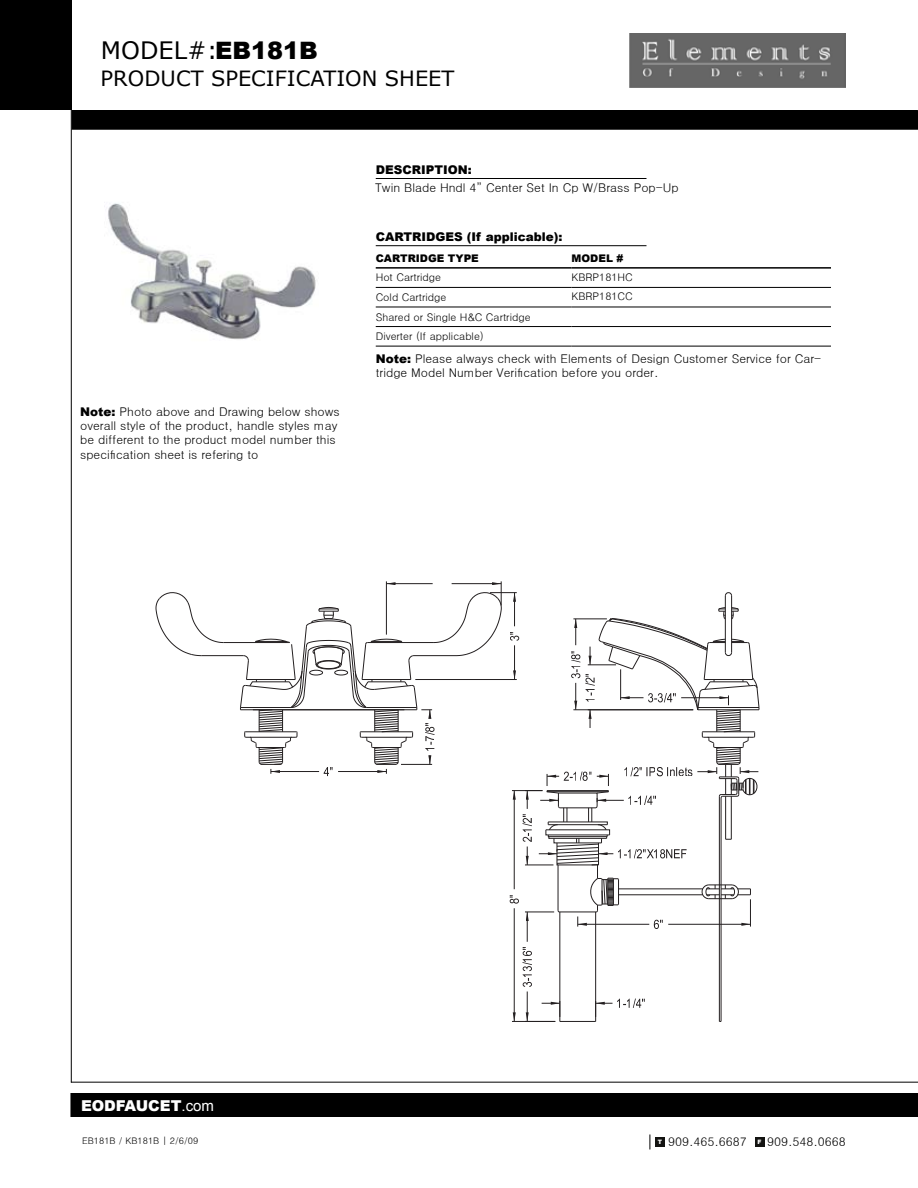
<style>
.page{position:relative;width:918px;height:1188px;background:#fff}
.page>*{position:absolute;margin:0;border:0;box-sizing:border-box;transform-origin:0 0}
.t1{font:24px "Verdana";color:#000}
.t2{font:21px "Verdana";color:#000}
.t3{font:900 15px "Arial";color:#fff}
.t4{font:12px/14.4px "Dotum";color:#000}
.t5{font:900 12px "Arial";color:#000}
.t6{font:10.5px/19.5px "Dotum";color:#000}
.t7{font:900 10.5px "Arial";color:#000}
.t8{font:9px "Dotum";color:#000}
.t9{font:900 6px "Arial";color:#fff}
.s1{font-family:"Arial";font-weight:900}
.s2{font-weight:400}
</style>
<div class="page">
<svg style="left:650px;top:1134px;width:1px;height:15px"></svg>
<div style="left:655px;top:1137px;width:10px;height:9px;background:#131311"></div>
<div style="left:755px;top:1137px;width:9px;height:9px;background:#131311"></div>
<div style="left:0;top:0;width:72px;height:110px;background:#000"></div>
<hr style="left:71px;top:87px;width:1px;height:996px;background:#000">
<div style="left:71px;top:1094px;width:846px;height:22px;background:#000"></div>
<div style="left:70px;top:1093px;width:848px;height:24px;border:2px solid #000"></div>
<hr style="left:71px;top:1082px;width:847px;height:1px;background:#000">
<img style="left:630px;top:33px;width:216px;height:54px">
<div style="left:72px;top:111px;width:845px;height:18px;background:#000"></div>
<div style="left:72px;top:110px;width:846px;height:20px;border:2px solid #000"></div>
<hr style="left:376px;top:178px;width:270px;height:1px;background:#000">
<hr style="left:376px;top:245px;width:270px;height:1px;background:#000">
<hr style="left:376px;top:267px;width:196px;height:2px;background:#000">
<hr style="left:572px;top:267px;width:259px;height:2px;background:#000">
<hr style="left:376px;top:287px;width:196px;height:1px;background:#000">
<hr style="left:572px;top:287px;width:259px;height:1px;background:#000">
<hr style="left:376px;top:307px;width:196px;height:1px;background:#000">
<hr style="left:572px;top:307px;width:259px;height:1px;background:#000">
<hr style="left:376px;top:326px;width:196px;height:1px;background:#000">
<hr style="left:572px;top:326px;width:259px;height:1px;background:#000">
<hr style="left:376px;top:346px;width:196px;height:1px;background:#000">
<hr style="left:572px;top:346px;width:259px;height:1px;background:#000">
<img style="left:104px;top:203px;width:212px;height:137px">
<hr style="left:560px;top:1021px;width:36px;height:1px;background:#231f20">
<hr style="left:560px;top:912px;width:1px;height:109px;background:#231f20">
<hr style="left:595px;top:912px;width:1px;height:109px;background:#231f20">
<hr style="left:719px;top:796px;width:1px;height:225px;background:#231f20">
<hr style="left:721px;top:798px;width:1px;height:223px;background:#231f20">
<hr style="left:512px;top:1021px;width:43px;height:1px;background:#231f20">
<hr style="left:514px;top:908px;width:1px;height:113px;background:#231f20">
<svg style="left:513px;top:1012px;width:3px;height:9px"></svg>
<svg style="left:542px;top:1001px;width:19px;height:16px"></svg>
<svg style="left:595px;top:999px;width:50px;height:18px"></svg>
<hr style="left:527px;top:912px;width:1px;height:30px;background:#231f20">
<svg style="left:523px;top:947px;width:9px;height:74px"></svg>
<hr style="left:201px;top:655px;width:42px;height:1px;background:#231f20">
<hr style="left:223px;top:642px;width:67px;height:1px;background:#231f20">
<svg style="left:155px;top:592px;width:69px;height:64px"></svg>
<svg style="left:240px;top:581px;width:520px;height:348px"></svg>
<hr style="left:698px;top:710px;width:61px;height:1px;background:#231f20">
<p class="t1" style="left:101px;top:35px;width:218px">MODEL#:<span class="s1">EB181B</span></p>
<p class="t2" style="left:101px;top:65px;width:355px">PRODUCT SPECIFICATION SHEET</p>
<p class="t5" style="left:376px;top:161px;width:97px">DESCRIPTION:</p>
<p class="t4" style="left:375px;top:181px;width:305px">Twin Blade Hndl 4” Center Set In Cp W/Brass Pop-Up</p>
<p class="t4" style="left:80px;top:404px;width:261px"><span class="s1">Note:</span> Photo above and Drawing below shows overall style of the product, handle styles may be different to the product model number this specification sheet is refering to</p>
<p class="t5" style="left:376px;top:228px;width:188px">CARTRIDGES (If applicable):</p>
<p class="t7" style="left:376px;top:250px;width:105px">CARTRIDGE TYPE</p>
<p class="t7" style="left:572px;top:250px;width:53px">MODEL #</p>
<p class="t6" style="left:376px;top:268px;width:156px">Hot Cartridge<br>Cold Cartridge<br>Shared or Single H&amp;C Cartridge<br>Diverter (If applicable)</p>
<p class="t4" style="left:376px;top:351px;width:447px"><span class="s1">Note:</span> Please always check with Elements of Design Customer Service for Car&shy;tridge Model Number Verification before you order.</p>
<p class="t6" style="left:572px;top:267px;width:63px">KBRP181HC<br>KBRP181CC</p>
<p class="t3" style="left:81px;top:1095px;width:135px">EODFAUCET<span class="s2">.com</span></p>
<p class="t8" style="left:82px;top:1136px;width:118px">EB181B / KB181B | 2/6/09</p>
<p class="t4" style="left:658px;top:1134px;width:91px"><sup>T</sup> 909.465.6687</p>
<p class="t4" style="left:767px;top:1134px;width:80px">909.548.0668</p>
<p class="t9" style="left:758px;top:1137px;width:6px">F</p>
</div>
